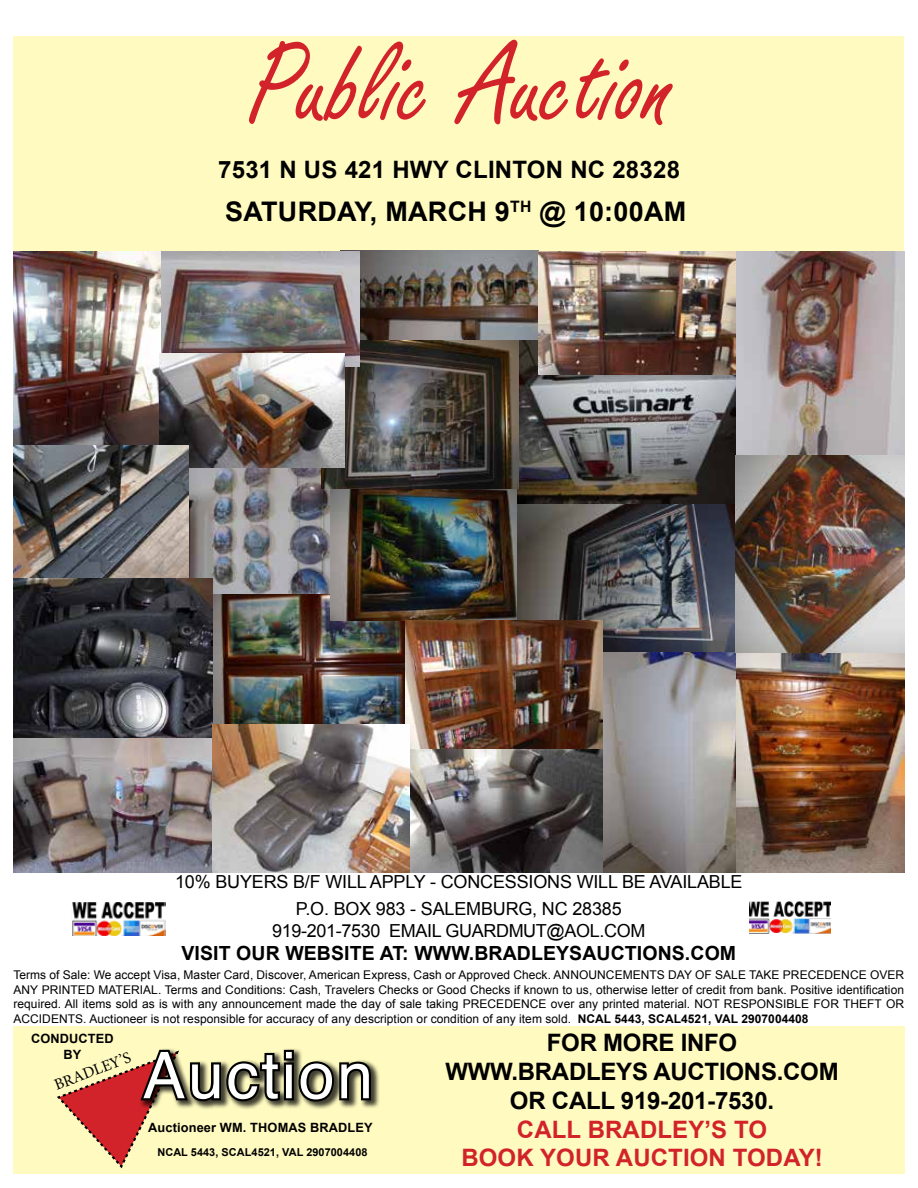
<style>
.page{position:relative;width:918px;height:1188px;background:#fff}
.page>*{position:absolute;margin:0;border:0;box-sizing:border-box;transform-origin:0 0}
.t1{font:124.05px "Freestyle Script";color:#d2232a;scale:.93 1}
.t2{font:64.5px "Helvetica";letter-spacing:.04em;color:#fff}
.t3{font:700 27px "Arial";letter-spacing:.01em;color:#000}
.t4{font:700 24px/28.8px "Arial";letter-spacing:-.01em;color:#000;text-align:center}
.t5{font:700 24px/28.8px "Arial";letter-spacing:.005em;color:#d2232a;text-align:center}
.t6{font:700 24px "Arial";letter-spacing:.01em;color:#000}
.t7{font:700 19.5px "Arial";letter-spacing:.005em;color:#000}
.t8{font:18px/27px "Arial";letter-spacing:-.01em;color:#000;text-align:center}
.t9{font:16.05px "Minion Pro";color:#000}
.t10{font:700 12.75px/15.3px "Arial";letter-spacing:.01em;color:#000;text-align:center}
.t11{font:12px/14.4px "Arial";letter-spacing:.005em;color:#000;text-align:justify}
.t12{font:700 10.95px "Arial";letter-spacing:.005em;color:#000}
.s1{font-weight:700}
</style>
<div class="page">
<div style="left:13px;top:1026px;width:891px;height:148px;background:#fffbc0"></div>
<div style="left:138px;top:1048px;width:242px;height:63px;background:#000;opacity:.75"></div>
<svg style="left:57px;top:1048px;width:316px;height:121px"></svg>
<div style="left:14px;top:36px;width:890px;height:216px;background:#fffbc0"></div>
<img style="left:72px;top:903px;width:93px;height:32px">
<img style="left:749px;top:901px;width:81px;height:33px">
<img style="left:14px;top:738px;width:198px;height:135px">
<img style="left:14px;top:252px;width:148px;height:194px">
<img style="left:188px;top:468px;width:143px;height:126px">
<img style="left:736px;top:252px;width:168px;height:400px">
<img style="left:341px;top:250px;width:197px;height:90px">
<img style="left:212px;top:594px;width:193px;height:131px">
<img style="left:331px;top:488px;width:187px;height:133px">
<img style="left:518px;top:340px;width:218px;height:312px">
<img style="left:322px;top:340px;width:196px;height:148px">
<img style="left:603px;top:652px;width:301px;height:221px">
<img style="left:405px;top:621px;width:198px;height:129px">
<img style="left:162px;top:252px;width:197px;height:114px">
<img style="left:410px;top:750px;width:193px;height:123px">
<img style="left:538px;top:252px;width:198px;height:123px">
<img style="left:160px;top:353px;width:185px;height:115px">
<img style="left:14px;top:446px;width:174px;height:132px">
<img style="left:14px;top:578px;width:198px;height:160px">
<img style="left:212px;top:725px;width:198px;height:148px">
<h1 class="t1" style="left:248px;top:17px;width:461px">Public Auction</h1>
<h3 class="t6" style="left:218px;top:154px;width:463px">7531 N US 421 HWY CLINTON NC 28328</h3>
<h3 class="t3" style="left:225px;top:193px;width:463px">SATURDAY, MARCH 9<sup>TH</sup> @ 10:00AM</h3>
<h3 class="t8" style="left:175px;top:868px;width:569px">10% BUYERS B/F WILL APPLY - CONCESSIONS WILL BE AVAILABLE<br>P.O. BOX 983 - SALEMBURG, NC 28385</h3>
<h3 class="t8" style="left:272px;top:917px;width:375px">919-201-7530 EMAIL GUARDMUT@AOL.COM</h3>
<h3 class="t7" style="left:181px;top:940px;width:556px">VISIT OUR WEBSITE AT: WWW.BRADLEYSAUCTIONS.COM</h3>
<p class="t11" style="left:13px;top:968px;width:892px">Terms of Sale: We accept Visa, Master Card, Discover, American Express, Cash or Approved Check. ANNOUNCEMENTS DAY OF SALE TAKE PRECEDENCE OVER ANY PRINTED MATERIAL. Terms and Conditions: Cash, Travelers Checks or Good Checks if known to us, otherwise letter of credit from bank. Positive identification required. All items sold as is with any announcement made the day of sale taking PRECEDENCE over any printed material. NOT RESPONSIBLE FOR THEFT OR ACCIDENTS. Auctioneer is not responsible for accuracy of any description or condition of any item sold. <span class="s1">NCAL 5443, SCAL4521, VAL 2907004408</span></p>
<h3 class="t4" style="left:445px;top:1029px;width:395px">FOR MORE INFO<br>WWW.BRADLEYS AUCTIONS.COM<br>OR CALL 919-201-7530.</h3>
<h3 class="t5" style="left:461px;top:1116px;width:363px">CALL BRADLEY’S TO<br>BOOK YOUR AUCTION TODAY!</h3>
<p class="t10" style="left:31px;top:1032px;width:84px">CONDUCTED<br>BY</p>
<h3 class="t9" style="left:51px;top:1075px;width:82px;rotate:-21deg">BRADLEY’S</h3>
<h2 class="t2" style="left:142px;top:1026px;width:232px">Auction</h2>
<p class="t10" style="left:148px;top:1121px;width:226px">Auctioneer WM. THOMAS BRADLEY</p>
<p class="t12" style="left:157px;top:1145px;width:212px">NCAL 5443, SCAL4521, VAL 2907004408</p>
</div>
